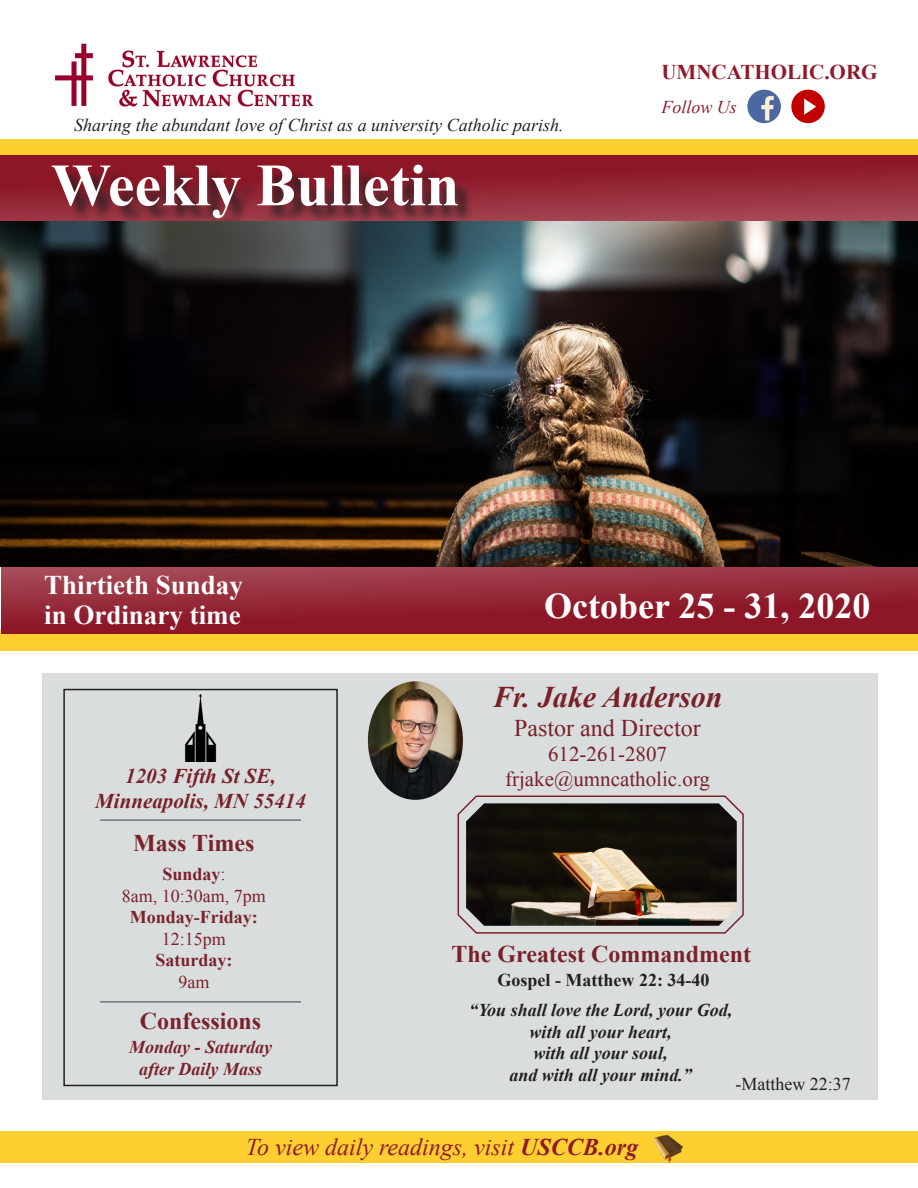
<style>
.page{position:relative;width:918px;height:1188px;background:#fff}
.page>*{position:absolute;margin:0;border:0;box-sizing:border-box;transform-origin:0 0}
.t1{font:700 60px "Times New Roman";color:#fff}
.t2{font:700 36px "Times New Roman";color:#fff}
.t3{font:italic 700 30px "Times New Roman";color:#782129}
.t4{font:700 27px "Times New Roman";color:#fff}
.t5{font:italic 24px "Times New Roman";color:#8f1a2a}
.t6{font:700 24px "Times New Roman";color:#79212a}
.t7{font:700 24px "Times New Roman";color:#7a222b}
.t8{font:24px "Times New Roman";color:#782129}
.t9{font:21px "Times New Roman";color:#782129}
.t10{font:italic 700 21px "Times New Roman";color:#782129}
.t11{font:700 21px "Times New Roman";color:#8f1a2a}
.t12{font:italic 700 18px "Times New Roman";color:#231f20}
.t13{font:italic 18px "Times New Roman";color:#231f20}
.t14{font:700 18px "Times New Roman";color:#7a222b}
.t15{font:italic 700 18px "Times New Roman";color:#7a222b}
.t16{font:18px "Times New Roman";color:#7a222b}
.t17{font:700 18px "Times New Roman";color:#231f20}
.t18{font:18px "Times New Roman";color:#231f20}
.t19{font:italic 18px "Times New Roman";color:#8f1a2a}
.s1{font-weight:400}
.s2{font-weight:700}
</style>
<div class="page">
<div style="left:0;top:139px;width:918px;height:26px;background:#fecf30"></div>
<div style="left:0;top:631px;width:918px;height:20px;background:#fecf30"></div>
<svg style="left:1px;top:566px;width:917px;height:68px;background:#932735"></svg>
<svg style="left:0;top:156px;width:918px;height:65px;background:#942736"></svg>
<img style="left:55px;top:43px;width:259px;height:64px">
<img style="left:747px;top:90px;width:34px;height:33px;border-radius:17px">
<div style="left:54px;top:168px;width:422px;height:68px;background:#231f20;opacity:.75"></div>
<div style="left:1px;top:1131px;width:917px;height:31px;background:#fecf30"></div>
<img style="left:654px;top:1135px;width:29px;height:28px">
<div style="left:42px;top:673px;width:836px;height:427px;background:#daddde"></div>
<div style="left:63px;top:689px;width:275px;height:397px;border:2px solid #231f20"></div>
<img style="left:368px;top:681px;width:95px;height:119px">
<img style="left:185px;top:695px;width:32px;height:67px">
<svg style="left:457px;top:794px;width:287px;height:140px;background:#554d45"></svg>
<hr style="left:100px;top:819px;width:201px;height:2px;background:#6c767c">
<hr style="left:100px;top:1001px;width:201px;height:2px;background:#6c767c">
<img style="left:791px;top:90px;width:34px;height:33px;border-radius:17px">
<img style="left:0;top:221px;width:918px;height:345px">
<p class="t13" style="left:74px;top:113px;width:491px">Sharing the abundant love of Christ as a university Catholic parish.</p>
<p class="t1" style="left:51px;top:144px;width:410px">Weekly Bulletin</p>
<p class="t11" style="left:661px;top:57px;width:218px">UMNCATHOLIC.ORG</p>
<p class="t19" style="left:661px;top:94px;width:77px">Follow Us</p>
<p class="t4" style="left:44px;top:566px;width:200px">Thirtieth Sunday</p>
<p class="t4" style="left:44px;top:597px;width:198px">in Ordinary time</p>
<p class="t10" style="left:125px;top:761px;width:152px">1203 Fifth St SE,</p>
<p class="t10" style="left:95px;top:787px;width:212px">Minneapolis, MN 55414</p>
<p class="t7" style="left:133px;top:827px;width:123px">Mass Times</p>
<p class="t14" style="left:162px;top:861px;width:65px">Sunday<span class="s1">:</span></p>
<p class="t16" style="left:122px;top:883px;width:145px">8am, 10:30am, 7pm</p>
<p class="t14" style="left:130px;top:905px;width:129px">Monday-Friday:</p>
<p class="t16" style="left:162px;top:927px;width:66px">12:15pm</p>
<p class="t14" style="left:155px;top:948px;width:79px">Saturday:</p>
<p class="t16" style="left:178px;top:970px;width:32px">9am</p>
<p class="t7" style="left:140px;top:1004px;width:123px">Confessions</p>
<p class="t15" style="left:129px;top:1034px;width:145px">Monday - Saturday</p>
<p class="t15" style="left:139px;top:1056px;width:124px">after Daily Mass</p>
<p class="t2" style="left:544px;top:581px;width:328px">October 25 - 31, 2020</p>
<p class="t3" style="left:493px;top:676px;width:231px">Fr. Jake Anderson</p>
<p class="t8" style="left:514px;top:712px;width:188px">Pastor and Director</p>
<p class="t9" style="left:548px;top:740px;width:120px">612-261-2807</p>
<p class="t9" style="left:505px;top:765px;width:206px">frjake@umncatholic.org</p>
<p class="t6" style="left:452px;top:937px;width:301px">The Greatest Commandment</p>
<p class="t17" style="left:498px;top:968px;width:213px">Gospel - Matthew 22: 34-40</p>
<p class="t12" style="left:469px;top:998px;width:265px">“You shall love the Lord, your God,</p>
<p class="t12" style="left:530px;top:1019px;width:144px">with all your heart,</p>
<p class="t12" style="left:534px;top:1041px;width:136px">with all your soul,</p>
<p class="t12" style="left:509px;top:1063px;width:184px">and with all your mind.”</p>
<p class="t18" style="left:735px;top:1072px;width:117px">-Matthew 22:37</p>
<p class="t5" style="left:246px;top:1130px;width:394px">To view daily readings, visit <span class="s2">USCCB.org</span></p>
</div>
